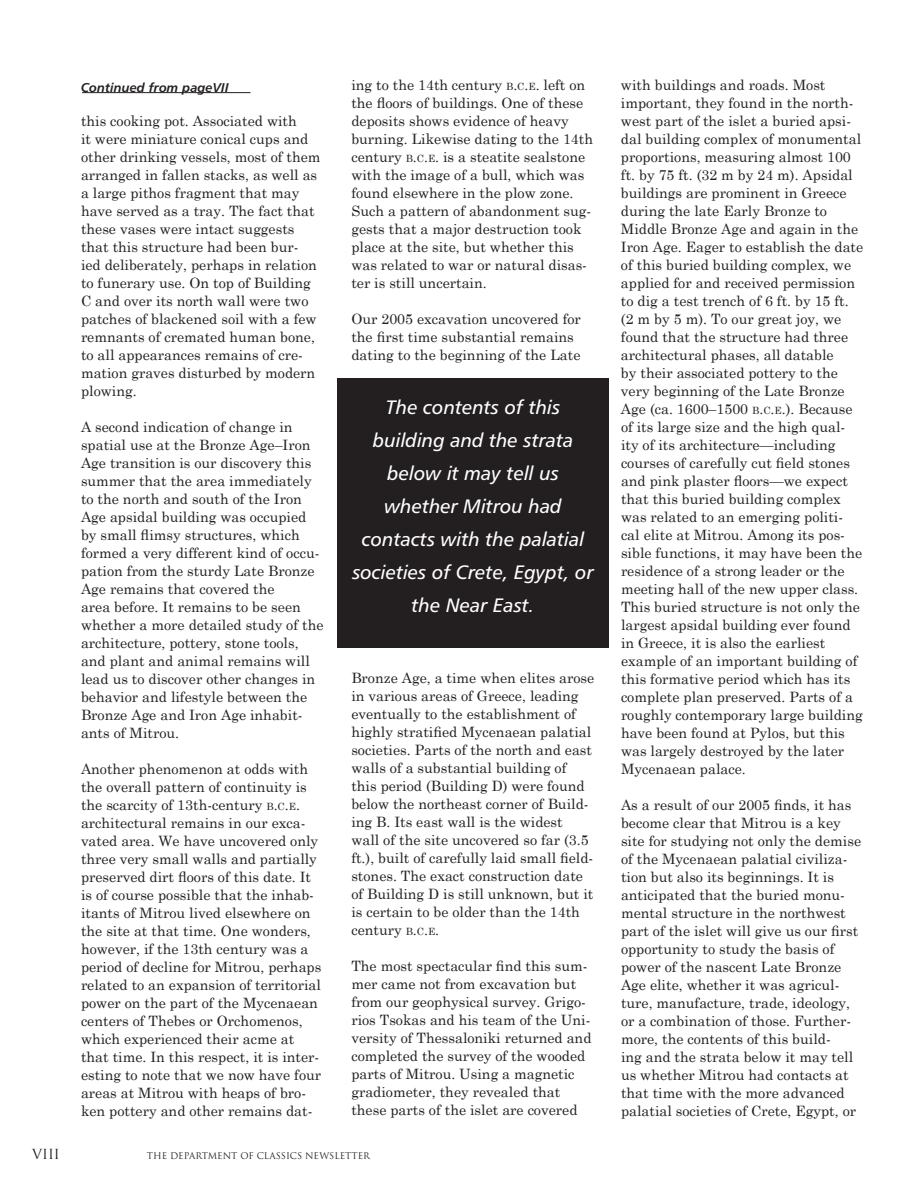
<style>
.page{position:relative;width:918px;height:1188px;background:#fff}
.page>*{position:absolute;margin:0;border:0;box-sizing:border-box;transform-origin:0 0}
.t1{font:19.5px/33px "Humanist 777 BT Italic B";color:#fff;text-align:center}
.t2{font:14.25px/18px "Century Schoolbook";color:#231f20}
.t3{font:13.5px "Trajan Pro";color:#231f20}
.t4{font:12.75px "Humanist 777 BT Bold Italic B";color:#231f20}
.t5{font:9px "Trajan Pro";color:#231f20}
.s1{font-size:10.05px}
</style>
<div class="page">
<div style="left:338px;top:378px;width:271px;height:270px;background:#231f20"></div>
<hr style="left:82px;top:92px;width:168px;height:1px;background:#231f20">
<p class="t4" style="left:81px;top:80px;width:149px">Continued from pageVII</p>
<p class="t2" style="left:81px;top:112px;width:241px">this cooking pot. Associated with<br>it were miniature conical cups and other drinking vessels, most of them arranged in fallen stacks, as well as a large pithos fragment that may have served as a tray. The fact that these vases were intact suggests that this structure had been bur&shy;ied deliberately, perhaps in relation to funerary use. On top of Building<br>C and over its north wall were two patches of blackened soil with a few remnants of cremated human bone, to all appearances remains of cre&shy;mation graves disturbed by modern plowing.</p>
<p class="t2" style="left:81px;top:418px;width:244px">A second indication of change in spatial use at the Bronze Age–Iron<br>Age transition is our discovery this summer that the area immediately to the north and south of the Iron<br>Age apsidal building was occupied by small flimsy structures, which formed a very different kind of occu&shy;pation from the sturdy Late Bronze<br>Age remains that covered the<br>area before. It remains to be seen whether a more detailed study of the architecture, pottery, stone tools, and plant and animal remains will lead us to discover other changes in behavior and lifestyle between the<br>Bronze Age and Iron Age inhabit&shy;ants of Mitrou.</p>
<p class="t2" style="left:81px;top:760px;width:242px">Another phenomenon at odds with the overall pattern of continuity is the scarcity of 13th-century <span class="s1">B</span>.<span class="s1">C</span>.<span class="s1">E</span>. architectural remains in our exca&shy;vated area. We have uncovered only three very small walls and partially preserved dirt floors of this date. It is of course possible that the inhab&shy;itants of Mitrou lived elsewhere on the site at that time. One wonders, however, if the 13th century was a period of decline for Mitrou, perhaps related to an expansion of territorial power on the part of the Mycenaean centers of Thebes or Orchomenos, which experienced their acme at that time. In this respect, it is inter&shy;esting to note that we now have four areas at Mitrou with heaps of bro&shy;ken pottery and other remains dat-</p>
<p class="t2" style="left:351px;top:76px;width:243px">ing to the 14th century <span class="s1">B</span>.<span class="s1">C</span>.<span class="s1">E</span>. left on the floors of buildings. One of these deposits shows evidence of heavy burning. Likewise dating to the 14th century <span class="s1">B</span>.<span class="s1">C</span>.<span class="s1">E</span>. is a steatite sealstone with the image of a bull, which was found elsewhere in the plow zone.<br>Such a pattern of abandonment sug&shy;gests that a major destruction took place at the site, but whether this was related to war or natural disas&shy;ter is still uncertain.</p>
<p class="t2" style="left:351px;top:310px;width:231px">Our 2005 excavation uncovered for the first time substantial remains dating to the beginning of the Late</p>
<h1 class="t1" style="left:352px;top:390px;width:243px">The contents of this building and the strata below it may tell us whether Mitrou had contacts with the palatial societies of Crete, Egypt, or the Near East.</h1>
<p class="t2" style="left:351px;top:669px;width:244px">Bronze Age, a time when elites arose in various areas of Greece, leading eventually to the establishment of highly stratified Mycenaean palatial societies. Parts of the north and east walls of a substantial building of this period (Building D) were found below the northeast corner of Build&shy;ing B. Its east wall is the widest wall of the site uncovered so far (3.5 ft.), built of carefully laid small field&shy;stones. The exact construction date of Building D is still unknown, but it is certain to be older than the 14th century <span class="s1">B</span>.<span class="s1">C</span>.<span class="s1">E</span>.</p>
<p class="t2" style="left:351px;top:957px;width:242px">The most spectacular find this sum&shy;mer came not from excavation but from our geophysical survey. Grigo&shy;rios Tsokas and his team of the Uni&shy;versity of Thessaloniki returned and completed the survey of the wooded parts of Mitrou. Using a magnetic gradiometer, they revealed that these parts of the islet are covered</p>
<p class="t3" style="left:32px;top:1146px;width:29px">VIII</p>
<p class="t5" style="left:147px;top:1150px;width:225px">THE DEPARTMENT OF CLASSICS NEWSLETTER</p>
<p class="t2" style="left:621px;top:76px;width:244px">with buildings and roads. Most important, they found in the north&shy;west part of the islet a buried apsi&shy;dal building complex of monumental proportions, measuring almost 100 ft. by 75 ft. (32 m by 24 m). Apsidal buildings are prominent in Greece during the late Early Bronze to Middle Bronze Age and again in the Iron Age. Eager to establish the date of this buried building complex, we applied for and received permission to dig a test trench of 6 ft. by 15 ft. (2 m by 5 m). To our great joy, we found that the structure had three architectural phases, all datable<br>by their associated pottery to the very beginning of the Late Bronze Age (ca. 1600–1500 <span class="s1">B</span>.<span class="s1">C</span>.<span class="s1">E</span>.). Because of its large size and the high qual&shy;ity of its architecture—including courses of carefully cut field stones and pink plaster floors—we expect that this buried building complex was related to an emerging politi&shy;cal elite at Mitrou. Among its pos&shy;sible functions, it may have been the residence of a strong leader or the meeting hall of the new upper class.<br>This buried structure is not only the largest apsidal building ever found in Greece, it is also the earliest example of an important building of this formative period which has its complete plan preserved. Parts of a roughly contemporary large building have been found at Pylos, but this was largely destroyed by the later Mycenaean palace.</p>
<p class="t2" style="left:621px;top:796px;width:242px">As a result of our 2005 finds, it has become clear that Mitrou is a key site for studying not only the demise of the Mycenaean palatial civiliza&shy;tion but also its beginnings. It is anticipated that the buried monu&shy;mental structure in the northwest part of the islet will give us our first opportunity to study the basis of power of the nascent Late Bronze Age elite, whether it was agricul&shy;ture, manufacture, trade, ideology, or a combination of those. Further&shy;more, the contents of this build-<br>ing and the strata below it may tell us whether Mitrou had contacts at that time with the more advanced palatial societies of Crete, Egypt, or</p>
</div>
